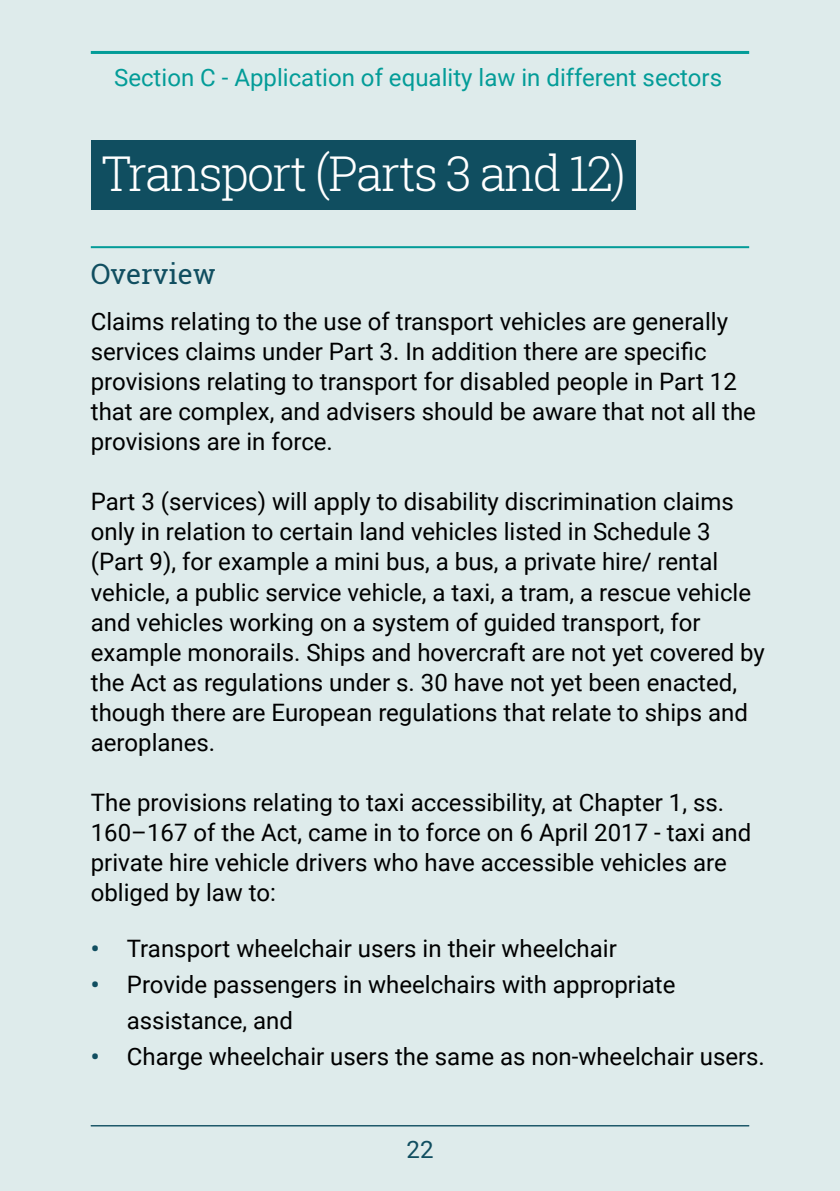
<style>
.page{position:relative;width:840px;height:1191px;background:#fff}
.page>*{position:absolute;margin:0;border:0;box-sizing:border-box;transform-origin:0 0}
.t1{font:300 48px "Roboto Slab";letter-spacing:-.04em;color:#fff}
.t2{font:28px "Roboto Slab";color:#104e60}
.Body_copy{font:24px/30px "Roboto";color:#000}
.t3{font:24px "Roboto";color:#039c98}
.t4{font:24px "Roboto";color:#104e60}
.s1{font-weight:700;color:#104e60}
</style>
<div class="page">
<div style="left:0;top:0;width:839px;height:1191px;background:#deebeb"></div>
<div style="left:91px;top:141px;width:544px;height:69px;background:#104e60"></div>
<hr style="left:91px;top:246px;width:657px;height:2px;background:#039c98">
<hr style="left:91px;top:1125px;width:657px;height:1px;background:#104e60">
<hr style="left:91px;top:51px;width:657px;height:3px;background:#039c98">
<p class="t3" style="left:114px;top:60px;width:609px">Section C - Application of equality law in different sectors</p>
<h1 class="t1" style="left:101px;top:141px;width:526px">Transport (Parts 3 and 12)</h1>
<h2 class="t2" style="left:91px;top:255px;width:127px">Overview</h2>
<p class="Body_copy" style="left:91px;top:306px;width:666px">Claims relating to the use of transport vehicles are generally services claims under Part 3. In addition there are specific provisions relating to transport for disabled people in Part 12 that are complex, and advisers should be aware that not all the provisions are in force.</p>
<p class="Body_copy" style="left:91px;top:486px;width:675px">Part 3 (services) will apply to disability discrimination claims only in relation to certain land vehicles listed in Schedule 3 (Part 9), for example a mini bus, a bus, a private hire/ rental vehicle, a public service vehicle, a taxi, a tram, a rescue vehicle and vehicles working on a system of guided transport, for example monorails. Ships and hovercraft are not yet covered by the Act as regulations under s. 30 have not yet been enacted, though there are European regulations that relate to ships and aeroplanes.</p>
<p class="Body_copy" style="left:91px;top:786px;width:661px">The provisions relating to taxi accessibility, at Chapter 1, ss.<br>160–167 of the Act, came in to force on 6 April 2017 - taxi and private hire vehicle drivers who have accessible vehicles are obliged by law to:</p>
<p class="Body_copy" style="left:91px;top:932px;width:527px"><span class="s1">•</span> Transport wheelchair users in their wheelchair</p>
<p class="Body_copy" style="left:127px;top:965px;width:550px;line-height:36px;text-indent:-36px"><span class="s1">•</span> Provide passengers in wheelchairs with appropriate assistance, and</p>
<p class="Body_copy" style="left:91px;top:1040px;width:675px"><span class="s1">•</span> Charge wheelchair users the same as non-wheelchair users.</p>
<p class="t4" style="left:406px;top:1132px;width:28px">22</p>
</div>
